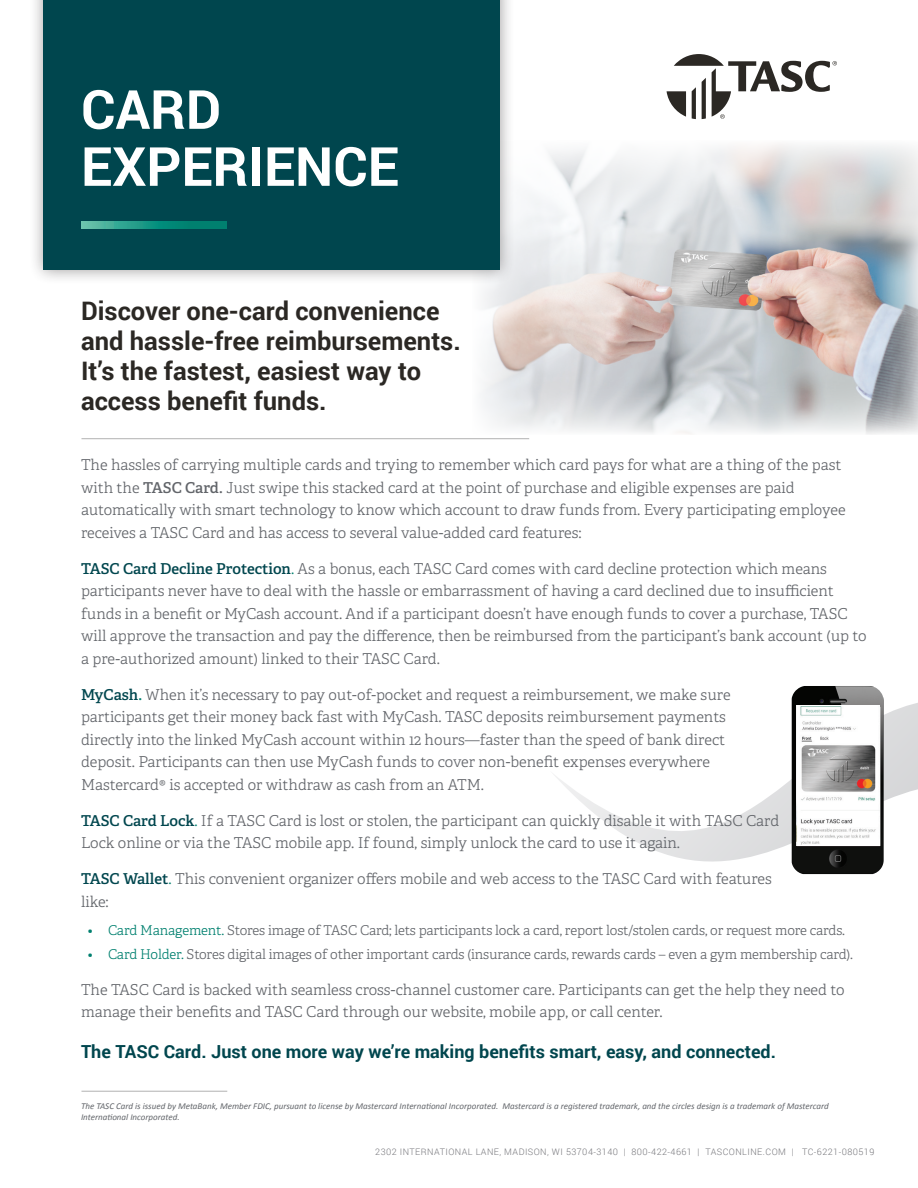
<style>
.page{position:relative;width:918px;height:1188px;background:#fff}
.page>*{position:absolute;margin:0;border:0;box-sizing:border-box;transform-origin:0 0}
.Headline{font:700 54px "Roboto";color:#fff}
.Body{font:700 25.5px/30px "Roboto";color:#2b2824}
.Body-2{font:700 18px "Roboto";color:#00464e}
.Body-3{font:300 15px/22.5px "Adelle";color:#62656a}
.t1{font:300 13.5px "Adelle";letter-spacing:-.01em;color:#62656a}
.Sub_2{font:italic 9px/10.8px "Calibri";color:#62656a}
.t2{font:300 9px "Roboto";letter-spacing:.05em;color:#747479}
.s1{font-weight:600}
.s2{font-weight:600;color:#00464e}
.s3{color:#00806f}
.s4{font-weight:600;color:#00806f}
</style>
<div class="page">
<svg style="left:554px;top:692px;width:364px;height:179px"></svg>
<img style="left:792px;top:686px;width:12px;height:181px">
<img style="left:797px;top:706px;width:83px;height:140px">
<img style="left:481px;top:144px;width:437px;height:290px">
<svg style="left:667px;top:54px;width:170px;height:65px"></svg>
<div style="left:29px;top:0;width:487px;height:286px;background:#231f20;opacity:.45"></div>
<div style="left:44px;top:0;width:456px;height:270px;background:#00464e"></div>
<svg style="left:81px;top:221px;width:146px;height:8px"></svg>
<hr style="left:81px;top:438px;width:448px;height:1px;background:#b1b1b1">
<hr style="left:81px;top:1091px;width:146px;height:1px;background:#b1b1b1">
<p class="Headline" style="left:81px;top:72px;width:142px">CARD</p>
<p class="Headline" style="left:81px;top:129px;width:319px">EXPERIENCE</p>
<p class="Body" style="left:81px;top:295px;width:381px">Discover one-card convenience and hassle-free reimbursements.<br>It’s the fastest, easiest way to access benefit funds.</p>
<p class="Body-3" style="left:81px;top:454px;width:766px">The hassles of carrying multiple cards and trying to remember which card pays for what are a thing of the past with the <span class="s1">TASC Card.</span> Just swipe this stacked card at the point of purchase and eligible expenses are paid automatically with smart technology to know which account to draw funds from. Every participating employee receives a TASC Card and has access to several value-added card features:</p>
<p class="Body-3" style="left:81px;top:557px;width:787px"><span class="s2">TASC Card Decline Protection</span><span class="s3">.</span> As a bonus, each TASC Card comes with card decline protection which means participants never have to deal with the hassle or embarrassment of having a card declined due to insufficient funds in a benefit or MyCash account. And if a participant doesn’t have enough funds to cover a purchase, TASC will approve the transaction and pay the difference, then be reimbursed from the participant’s bank account (up to a pre-authorized amount) linked to their TASC Card.</p>
<p class="Body-3" style="left:81px;top:683px;width:651px"><span class="s2">MyCash</span><span class="s4">.</span> When it’s necessary to pay out-of-pocket and request a reimbursement, we make sure participants get their money back fast with MyCash. TASC deposits reimbursement payments directly into the linked MyCash account within 12 hours—faster than the speed of bank direct deposit. Participants can then use MyCash funds to cover non-benefit expenses everywhere Mastercard® is accepted or withdraw as cash from an ATM.</p>
<p class="Body-3" style="left:81px;top:809px;width:700px"><span class="s2">TASC Card Lock</span><span class="s3">.</span> If a TASC Card is lost or stolen, the participant can quickly disable it with TASC Card<br>Lock online or via the TASC mobile app. If found, simply unlock the card to use it again.</p>
<p class="Body-3" style="left:81px;top:868px;width:692px"><span class="s2">TASC Wallet</span><span class="s3">.</span> This convenient organizer offers mobile and web access to the TASC Card with features like:</p>
<p class="t1" style="left:88px;top:922px;width:759px"><span class="s3">• Card Management.</span> Stores image of TASC Card; lets participants lock a card, report lost/stolen cards, or request more cards.</p>
<p class="t1" style="left:88px;top:946px;width:767px"><span class="s3">• Card Holder.</span> Stores digital images of other important cards (insurance cards, rewards cards – even a gym membership card).</p>
<p class="Body-3" style="left:81px;top:978px;width:765px">The TASC Card is backed with seamless cross-channel customer care. Participants can get the help they need to manage their benefits and TASC Card through our website, mobile app, or call center.</p>
<p class="Body-2" style="left:81px;top:1039px;width:696px">The TASC Card. Just one more way we’re making benefits smart, easy, and connected.</p>
<p class="Sub_2" style="left:81px;top:1101px;width:749px">The TASC Card is issued by MetaBank, Member FDIC, pursuant to license by Mastercard International Incorporated. Mastercard is a registered trademark, and the circles design is a trademark of Mastercard<br>International Incorporated.</p>
<p class="t2" style="left:375px;top:1145px;width:501px">2302 INTERNATIONAL LANE, MADISON, WI 53704-3140 | 800-422-4661 | TASCONLINE.COM | TC-6221-080519</p>
</div>
